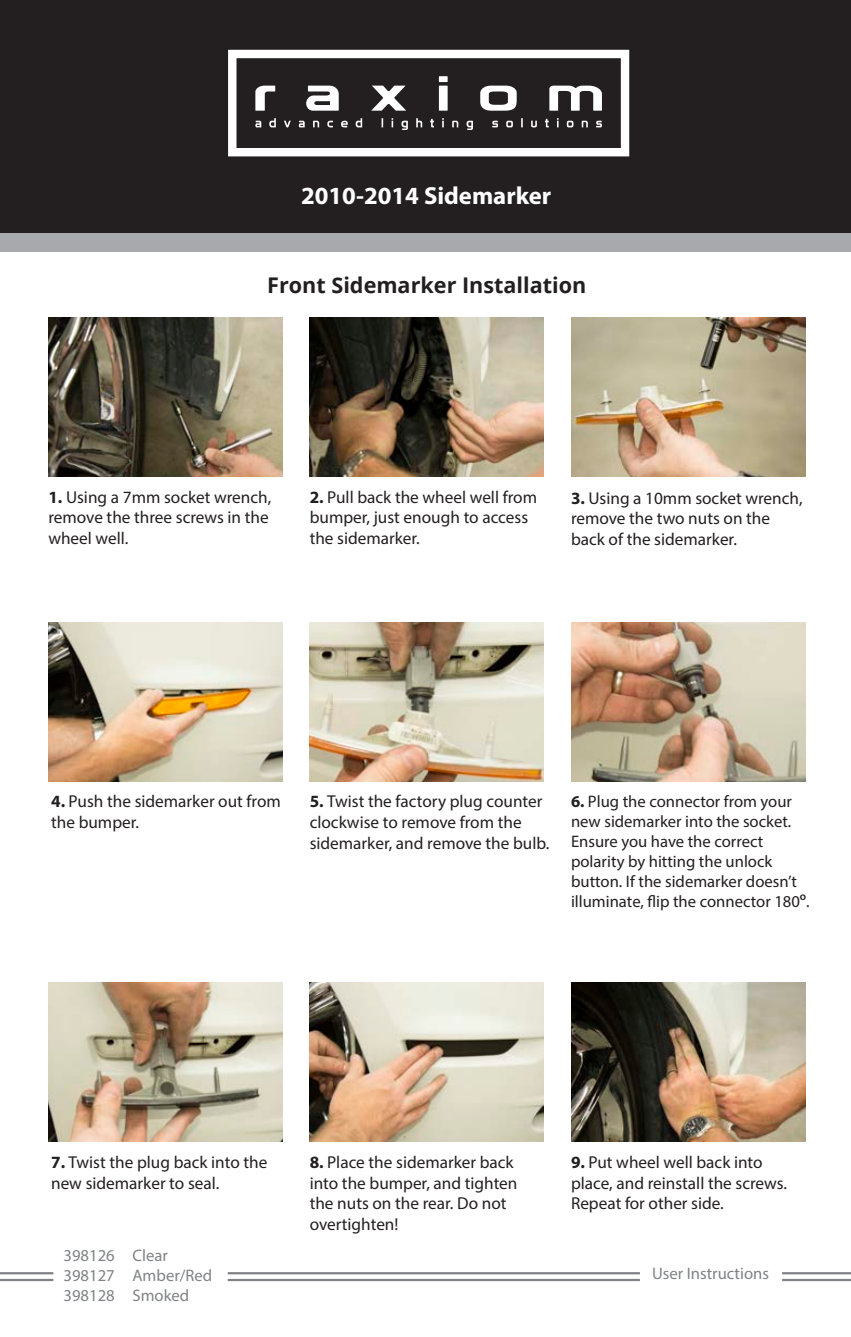
<style>
.page{position:relative;width:851px;height:1337px;background:#fff}
.page>*{position:absolute;margin:0;border:0;box-sizing:border-box;transform-origin:0 0}
.t1{font:700 24.75px "Myriad Pro";color:#fff}
.t2{font:700 21.6px "Open Sans";color:#231f20}
.t3{font:17.32px/20.7px "Myriad Pro";color:#231f20}
.t4{font:16.65px/20px "Myriad Pro";color:#231f20;text-align:justify}
.t5{font:16.65px "Myriad Pro";color:#808285}
.s1{font-weight:700}
</style>
<div class="page">
<img style="left:48px;top:318px;width:235px;height:158px">
<img style="left:310px;top:318px;width:234px;height:158px">
<img style="left:571px;top:318px;width:234px;height:158px">
<img style="left:48px;top:623px;width:235px;height:158px">
<img style="left:310px;top:623px;width:234px;height:158px">
<img style="left:571px;top:623px;width:234px;height:158px">
<img style="left:48px;top:982px;width:235px;height:159px">
<img style="left:310px;top:982px;width:234px;height:159px">
<img style="left:571px;top:982px;width:234px;height:159px">
<div style="left:0;top:0;width:850px;height:233px;background:#231f20"></div>
<div style="left:0;top:233px;width:850px;height:19px;background:#a8a9ad"></div>
<svg style="left:255px;top:86px;width:20px;height:25px"></svg>
<svg style="left:306px;top:86px;width:33px;height:25px"></svg>
<svg style="left:371px;top:86px;width:35px;height:25px"></svg>
<svg style="left:439px;top:76px;width:8px;height:35px"></svg>
<svg style="left:480px;top:86px;width:36px;height:25px"></svg>
<svg style="left:549px;top:86px;width:53px;height:25px"></svg>
<svg style="left:255px;top:121px;width:6px;height:6px"></svg>
<svg style="left:269px;top:118px;width:7px;height:9px"></svg>
<svg style="left:284px;top:121px;width:7px;height:6px"></svg>
<svg style="left:299px;top:121px;width:6px;height:6px"></svg>
<svg style="left:313px;top:121px;width:6px;height:6px"></svg>
<svg style="left:327px;top:121px;width:6px;height:6px"></svg>
<svg style="left:341px;top:121px;width:7px;height:6px"></svg>
<svg style="left:355px;top:118px;width:7px;height:9px"></svg>
<svg style="left:381px;top:118px;width:2px;height:9px"></svg>
<svg style="left:391px;top:118px;width:2px;height:9px"></svg>
<svg style="left:401px;top:121px;width:7px;height:9px"></svg>
<svg style="left:416px;top:118px;width:6px;height:9px"></svg>
<svg style="left:430px;top:119px;width:4px;height:8px"></svg>
<svg style="left:442px;top:118px;width:2px;height:9px"></svg>
<svg style="left:452px;top:121px;width:6px;height:6px"></svg>
<svg style="left:466px;top:121px;width:7px;height:9px"></svg>
<svg style="left:492px;top:121px;width:6px;height:6px"></svg>
<svg style="left:506px;top:121px;width:7px;height:6px"></svg>
<svg style="left:531px;top:121px;width:6px;height:6px"></svg>
<svg style="left:545px;top:119px;width:3px;height:8px"></svg>
<svg style="left:566px;top:121px;width:7px;height:6px"></svg>
<svg style="left:581px;top:121px;width:6px;height:6px"></svg>
<svg style="left:596px;top:121px;width:6px;height:6px"></svg>
<div style="left:228px;top:50px;width:401px;height:106px;border:8px solid #fff"></div>
<hr style="left:782px;top:1272px;width:68px;height:2px;background:#808285">
<hr style="left:782px;top:1278px;width:68px;height:3px;background:#808285">
<hr style="left:228px;top:1272px;width:412px;height:2px;background:#808285">
<hr style="left:228px;top:1278px;width:412px;height:3px;background:#808285">
<hr style="left:0;top:1272px;width:53px;height:2px;background:#808285">
<hr style="left:0;top:1278px;width:53px;height:3px;background:#808285">
<p class="t1" style="left:301px;top:179px;width:252px">2010-2014 Sidemarker</p>
<p class="t2" style="left:267px;top:269px;width:321px">Front Sidemarker Installation</p>
<p class="t3" style="left:48px;top:486px;width:224px"><span class="s1">1.</span> Using a 7mm socket wrench, remove the three screws in the wheel well.</p>
<p class="t3" style="left:310px;top:486px;width:229px"><span class="s1">2.</span> Pull back the wheel well from bumper, just enough to access the sidemarker.</p>
<p class="t3" style="left:571px;top:487px;width:233px"><span class="s1">3.</span> Using a 10mm socket wrench, remove the two nuts on the back of the sidemarker.</p>
<p class="t3" style="left:51px;top:790px;width:231px"><span class="s1">4.</span> Push the sidemarker out from the bumper.</p>
<p class="t3" style="left:310px;top:790px;width:241px"><span class="s1">5.</span> Twist the factory plug counter clockwise to remove from the sidemarker, and remove the bulb.</p>
<p class="t4" style="left:571px;top:791px;width:222px"><span class="s1">6.</span> Plug the connector from your new sidemarker into the socket.<br>Ensure you have the correct</p>
<p class="t4" style="left:571px;top:851px;width:240px;text-align:left">polarity by hitting the unlock button. If the sidemarker doesn’t illuminate, flip the connector 180<sup>o</sup>.</p>
<p class="t3" style="left:51px;top:1151px;width:218px"><span class="s1">7.</span> Twist the plug back into the new sidemarker to seal.</p>
<p class="t5" style="left:64px;top:1245px;width:106px">398126 Clear</p>
<p class="t5" style="left:64px;top:1265px;width:150px">398127 Amber/Red</p>
<p class="t5" style="left:64px;top:1285px;width:127px">398128 Smoked</p>
<p class="t3" style="left:310px;top:1151px;width:209px"><span class="s1">8.</span> Place the sidemarker back into the bumper, and tighten the nuts on the rear. Do not overtighten!</p>
<p class="t3" style="left:571px;top:1151px;width:217px"><span class="s1">9.</span> Put wheel well back into place, and reinstall the screws.<br>Repeat for other side.</p>
<p class="t5" style="left:652px;top:1263px;width:118px">User Instructions</p>
</div>
